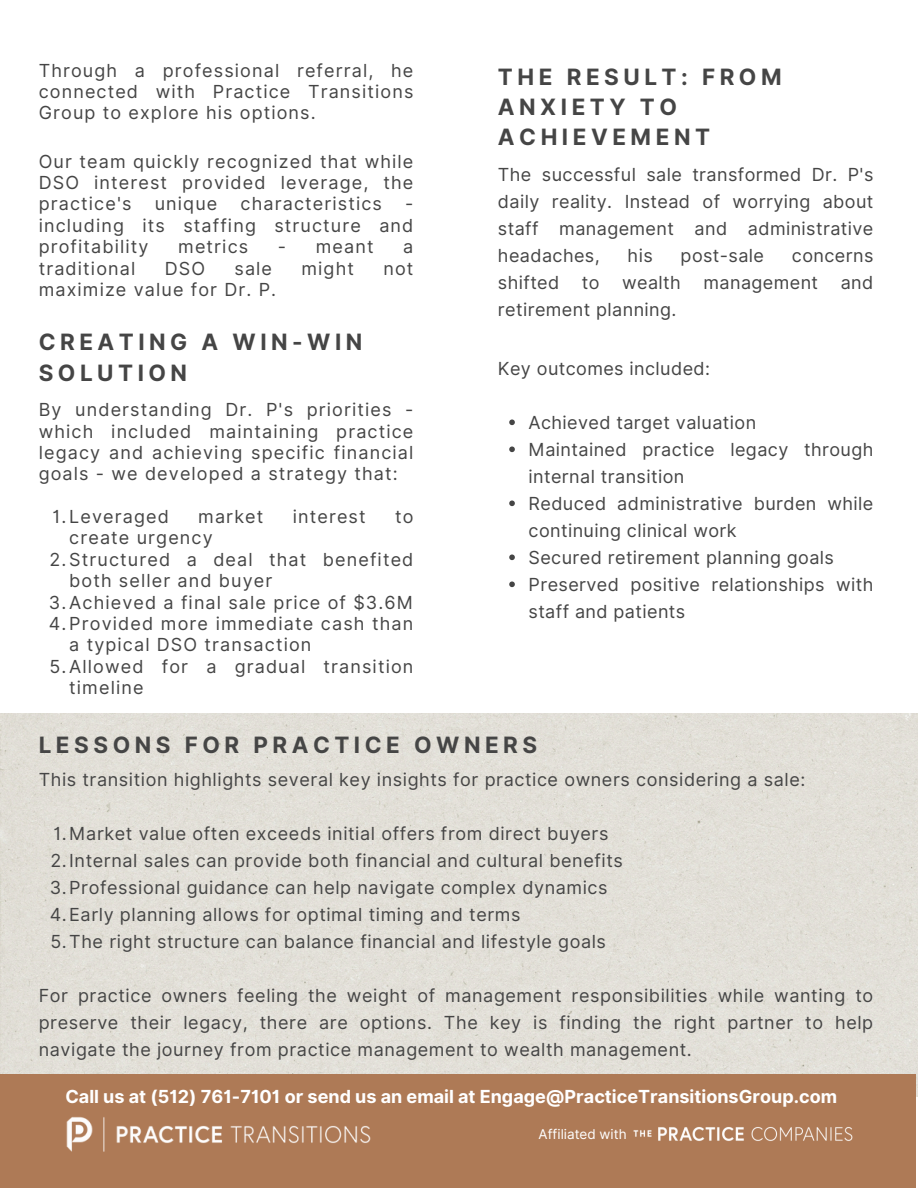
<style>
.page{position:relative;width:918px;height:1188px;background:#fff}
.page>*{position:absolute;margin:0;border:0;box-sizing:border-box;transform-origin:0 0}
.t1{font:700 22.5px/30.3px "Inter";letter-spacing:.2em;color:#454545}
.t2{font:18px/21.3px "Inter";letter-spacing:.035em;color:#454545;text-align:justify}
.t3{font:18px/21.3px "Inter";letter-spacing:.06em;color:#454545}
.t4{font:700 18px "Inter";color:#fff}
.t5{font:18px/21.3px "Inter";letter-spacing:.065em;color:#454545}
.t6{font:13.5px "Inter";color:#fff}
</style>
<div class="page">
<div style="left:0;top:714px;width:918px;height:382px;background:#e2dfd8"></div>
<div style="left:0;top:1075px;width:915px;height:113px;background:#ae7a56"></div>
<img style="left:66px;top:1116px;width:305px;height:36px">
<img style="left:634px;top:1127px;width:219px;height:14px">
<svg style="left:509px;top:420px;width:6px;height:5px"></svg>
<svg style="left:509px;top:447px;width:6px;height:5px"></svg>
<svg style="left:509px;top:501px;width:6px;height:5px"></svg>
<svg style="left:509px;top:555px;width:6px;height:5px"></svg>
<svg style="left:509px;top:582px;width:6px;height:5px"></svg>
<p class="t2" style="left:39px;top:59px;width:376px">Through a professional referral, he connected with Practice Transitions Group to explore his options.</p>
<p class="t2" style="left:39px;top:150px;width:376px">Our team quickly recognized that while DSO interest provided leverage, the practice's</p>
<p class="t2" style="left:155px;top:193px;width:64px">unique</p>
<p class="t3" style="left:241px;top:193px;width:143px">characteristics</p>
<p class="t2" style="left:39px;top:193px;width:376px;text-indent:366px">- including its staffing structure and profitability</p>
<p class="t3" style="left:178px;top:236px;width:71px">metrics</p>
<p class="t2" style="left:278px;top:236px;width:97px">- meant</p>
<p class="t2" style="left:403px;top:236px;width:12px">a</p>
<p class="t3" style="left:39px;top:257px;width:98px">traditional</p>
<p class="t2" style="left:165px;top:257px;width:42px">DSO</p>
<p class="t2" style="left:234px;top:257px;width:39px">sale</p>
<p class="t2" style="left:302px;top:257px;width:54px">might</p>
<p class="t2" style="left:383px;top:257px;width:32px">not</p>
<p class="t3" style="left:39px;top:279px;width:239px">maximize value for Dr. P.</p>
<p class="t1" style="left:39px;top:327px;width:325px">CREATING A WIN-WIN<br>SOLUTION</p>
<p class="t2" style="left:39px;top:399px;width:376px">By understanding Dr. P's priorities - which included maintaining practice legacy and achieving specific financial goals - we developed a strategy that:</p>
<p class="t3" style="left:52px;top:506px;width:118px">1.Leveraged</p>
<p class="t2" style="left:198px;top:506px;width:67px">market</p>
<p class="t3" style="left:293px;top:506px;width:74px">interest</p>
<p class="t2" style="left:395px;top:506px;width:20px">to</p>
<p class="t3" style="left:69px;top:527px;width:145px">create urgency</p>
<p class="t5" style="left:69px;top:549px;width:346px;text-indent:-20px">2.Structured a deal that benefited both seller and buyer</p>
<h1 class="t3" style="left:49px;top:591px;width:366px">3.Achieved a final sale price of $3.6M</h1>
<h3 class="t3" style="left:69px;top:613px;width:346px;text-indent:-21px">4.Provided more immediate cash than a typical DSO transaction</h3>
<p class="t3" style="left:69px;top:656px;width:346px;text-indent:-20px">5.Allowed for a gradual transition timeline</p>
<p class="t1" style="left:498px;top:61px;width:285px">THE RESULT: FROM<br>ANXIETY TO<br>ACHIEVEMENT</p>
<h3 class="t2" style="left:498px;top:161px;width:377px;line-height:27px">The successful sale transformed Dr. P's daily reality. Instead of worrying about staff management and administrative headaches,</h3>
<h3 class="t2" style="left:628px;top:245px;width:27px">his</h3>
<h3 class="t2" style="left:681px;top:245px;width:85px">post-sale</h3>
<h3 class="t2" style="left:792px;top:245px;width:83px">concerns</h3>
<h3 class="t2" style="left:498px;top:272px;width:63px">shifted</h3>
<h3 class="t2" style="left:582px;top:272px;width:19px">to</h3>
<h3 class="t2" style="left:622px;top:272px;width:60px">wealth</h3>
<h3 class="t2" style="left:703px;top:272px;width:116px">management</h3>
<h3 class="t2" style="left:841px;top:272px;width:34px">and</h3>
<h3 class="t2" style="left:498px;top:299px;width:180px">retirement planning.</h3>
<p class="t2" style="left:498px;top:357px;width:214px">Key outcomes included:</p>
<p class="t2" style="left:529px;top:411px;width:229px">Achieved target valuation</p>
<p class="t2" style="left:529px;top:435px;width:346px;line-height:27px">Maintained practice legacy through internal transition</p>
<p class="t2" style="left:529px;top:489px;width:346px;line-height:27px">Reduced administrative burden while continuing clinical work</p>
<h3 class="t2" style="left:529px;top:546px;width:307px">Secured retirement planning goals</h3>
<h2 class="t2" style="left:529px;top:570px;width:346px;line-height:27px">Preserved positive relationships with staff and patients</h2>
<p class="t1" style="left:39px;top:730px;width:500px">LESSONS FOR PRACTICE OWNERS</p>
<h3 class="t2" style="left:39px;top:769px;width:768px">This transition highlights several key insights for practice owners considering a sale:</h3>
<h3 class="t2" style="left:53px;top:823px;width:557px">1.Market value often exceeds initial offers from direct buyers</h3>
<h1 class="t2" style="left:51px;top:850px;width:574px">2.Internal sales can provide both financial and cultural benefits</h1>
<h3 class="t2" style="left:50px;top:877px;width:559px">3.Professional guidance can help navigate complex dynamics</h3>
<h1 class="t2" style="left:50px;top:904px;width:472px">4.Early planning allows for optimal timing and terms</h1>
<h3 class="t2" style="left:50px;top:931px;width:557px">5.The right structure can balance financial and lifestyle goals</h3>
<p class="t2" style="left:39px;top:982px;width:836px;line-height:27px">For practice owners feeling the weight of management responsibilities while wanting to preserve their legacy, there are options. The key is finding the right partner to help navigate the journey from practice management to wealth management.</p>
<p class="t4" style="left:65px;top:1085px;width:773px">Call us at (512) 761-7101 or send us an email at Engage@PracticeTransitionsGroup.com</p>
<p class="t6" style="left:539px;top:1126px;width:90px">Affiliated with</p>
</div>
